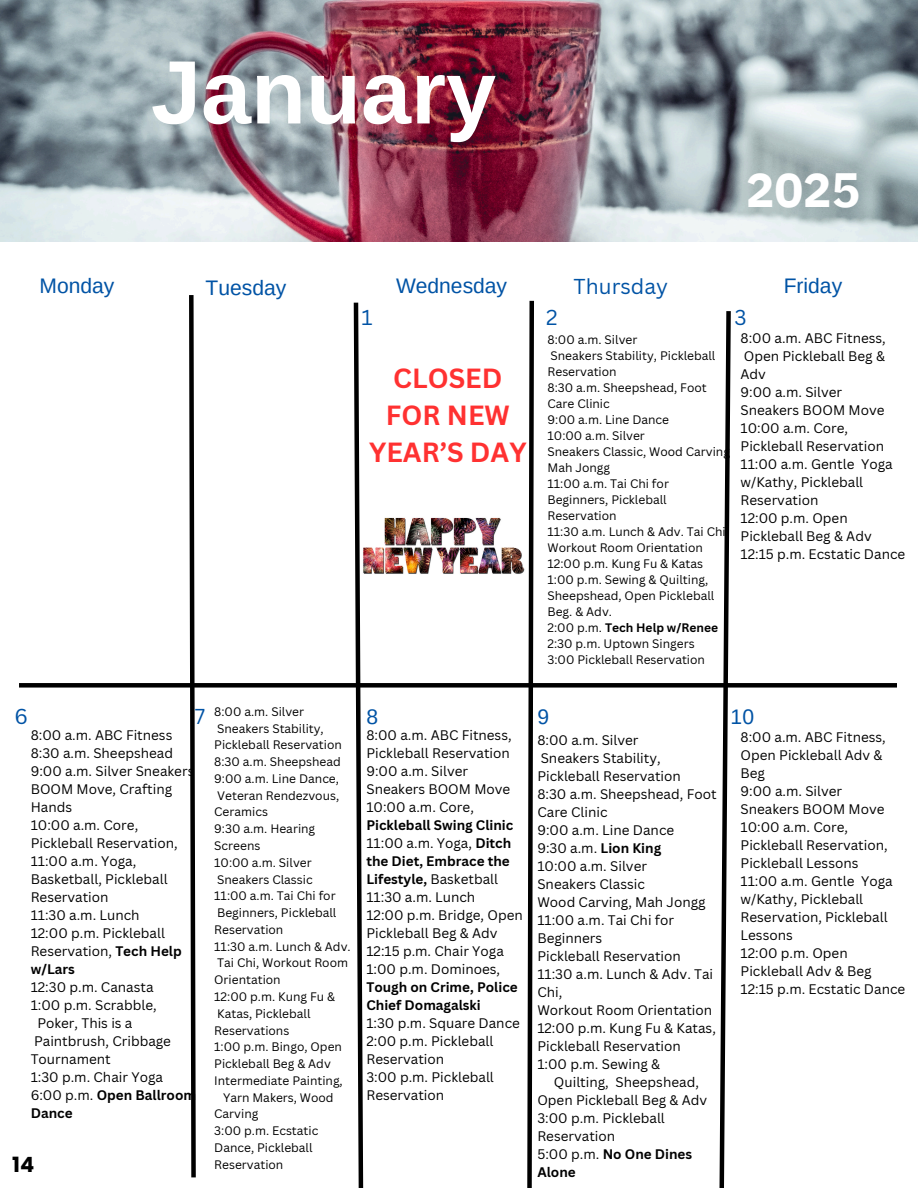
<style>
.page{position:relative;width:918px;height:1188px;background:#fff}
.page>*{position:absolute;margin:0;border:0;box-sizing:border-box;transform-origin:0 0}
.t1{font:700 90px "Arimo";color:#fff}
.t2{font:700 48px "IBM Plex Sans";color:#fff}
.t3{font:700 27px/37.2px "Canva Sans";color:#ff3131;text-align:center}
.t4{font:21px "Arimo";color:#0053a5}
.t5{font:21px "Canva Sans";color:#0053a5}
.t6{font:700 21px "Poppins";color:#000}
.t7{font:13.5px/18px "Canva Sans";color:#000}
.t8{font:700 13.5px "Canva Sans";color:#000}
.t9{font:12px/16.8px "Canva Sans";color:#000}
.t10{font:700 12px "Canva Sans";color:#000}
.s1{font-weight:400}
.s2{font-weight:700}
</style>
<div class="page">
<div style="left:19px;top:683px;width:878px;height:5px;background:#000"></div>
<svg style="left:187px;top:295px;width:11px;height:883px"></svg>
<svg style="left:351px;top:302px;width:14px;height:886px"></svg>
<svg style="left:525px;top:300px;width:11px;height:888px"></svg>
<svg style="left:717px;top:311px;width:16px;height:877px"></svg>
<img style="left:0;top:0;width:918px;height:242px">
<img style="left:361px;top:515px;width:166px;height:60px">
<p class="t1" style="left:151px;top:42px;width:347px">January</p>
<h1 class="t2" style="left:746px;top:158px;width:116px">2025</h1>
<h2 class="t4" style="left:40px;top:274px;width:76px">Monday</h2>
<h4 class="t4" style="left:206px;top:276px;width:82px">Tuesday</h4>
<h4 class="t4" style="left:396px;top:274px;width:113px">Wednesday</h4>
<h4 class="t5" style="left:574px;top:271px;width:96px">Thursday</h4>
<h4 class="t4" style="left:784px;top:274px;width:60px">Friday</h4>
<p class="t5" style="left:361px;top:302px;width:13px">1</p>
<p class="t5" style="left:546px;top:302px;width:13px">2</p>
<p class="t5" style="left:734px;top:302px;width:14px">3</p>
<p class="t3" style="left:369px;top:359px;width:159px">CLOSED<br>FOR NEW<br>YEAR’S DAY</p>
<p class="t9" style="left:548px;top:330px;width:91px">8:00 a.m. Silver</p>
<p class="t9" style="left:548px;top:347px;width:169px;line-height:16px">Sneakers Stability, Pickleball<br>Reservation</p>
<p class="t9" style="left:548px;top:379px;width:161px;line-height:16px">8:30 a.m. Sheepshead, Foot<br>Care Clinic</p>
<p class="t9" style="left:548px;top:410px;width:123px">9:00 a.m. Line Dance</p>
<p class="t9" style="left:548px;top:426px;width:99px">10:00 a.m. Silver</p>
<p class="t9" style="left:548px;top:443px;width:184px;line-height:16px">Sneakers Classic, Wood Carving<br>Mah Jongg</p>
<p class="t9" style="left:548px;top:475px;width:123px;line-height:16px">11:00 a.m. Tai Chi for<br>Beginners, Pickleball<br>Reservation</p>
<p class="t9" style="left:548px;top:523px;width:183px;line-height:16px">11:30 a.m. Lunch &amp; Adv. Tai Chi,<br>Workout Room Orientation</p>
<p class="t9" style="left:548px;top:554px;width:157px">12:00 p.m. Kung Fu &amp; Katas</p>
<p class="t9" style="left:548px;top:571px;width:168px;line-height:16px">1:00 p.m. Sewing &amp; Quilting,<br>Sheepshead, Open Pickleball<br>Beg. &amp; Adv.</p>
<p class="t10" style="left:548px;top:619px;width:172px"><span class="s1">2:00 p.m.</span> Tech Help w/Renee</p>
<p class="t9" style="left:548px;top:634px;width:149px">2:30 p.m. Uptown Singers</p>
<p class="t9" style="left:548px;top:650px;width:159px">3:00 Pickleball Reservation</p>
<p class="t7" style="left:741px;top:329px;width:166px">8:00 a.m. ABC Fitness,<br>Open Pickleball Beg &amp;<br>Adv<br>9:00 a.m. Silver<br>Sneakers BOOM Move<br>10:00 a.m. Core,<br>Pickleball Reservation<br>11:00 a.m. Gentle Yoga w/Kathy, Pickleball<br>Reservation<br>12:00 p.m. Open<br>Pickleball Beg &amp; Adv<br>12:15 p.m. Ecstatic Dance</p>
<p class="t9" style="left:214px;top:703px;width:91px">8:00 a.m. Silver</p>
<p class="t9" style="left:214px;top:720px;width:129px">Sneakers Stability,<br>Pickleball Reservation</p>
<p class="t9" style="left:214px;top:753px;width:128px">8:30 a.m. Sheepshead</p>
<p class="t9" style="left:214px;top:770px;width:126px">9:00 a.m. Line Dance,</p>
<p class="t9" style="left:217px;top:787px;width:123px">Veteran Rendezvous,</p>
<p class="t9" style="left:214px;top:803px;width:55px">Ceramics</p>
<p class="t9" style="left:214px;top:820px;width:103px">9:30 a.m. Hearing<br>Screens</p>
<p class="t9" style="left:214px;top:854px;width:99px">10:00 a.m. Silver</p>
<h3 class="t9" style="left:217px;top:871px;width:97px">Sneakers Classic</h3>
<p class="t9" style="left:214px;top:887px;width:123px">11:00 a.m. Tai Chi for</p>
<p class="t9" style="left:214px;top:904px;width:124px">Beginners, Pickleball<br>Reservation</p>
<p class="t9" style="left:214px;top:938px;width:138px">11:30 a.m. Lunch &amp; Adv.</p>
<p class="t9" style="left:214px;top:954px;width:135px">Tai Chi, Workout Room<br>Orientation</p>
<p class="t9" style="left:214px;top:988px;width:122px">12:00 p.m. Kung Fu &amp;</p>
<p class="t9" style="left:214px;top:1005px;width:98px">Katas, Pickleball<br>Reservations</p>
<p class="t9" style="left:214px;top:1038px;width:130px">1:00 p.m. Bingo, Open<br>Pickleball Beg &amp; Adv<br>Intermediate Painting,</p>
<p class="t9" style="left:214px;top:1089px;width:121px;text-indent:9px">Yarn Makers, Wood<br>Carving</p>
<p class="t9" style="left:214px;top:1122px;width:106px">3:00 p.m. Ecstatic<br>Dance, Pickleball<br>Reservation</p>
<h4 class="t5" style="left:14px;top:702px;width:15px">6</h4>
<p class="t5" style="left:195px;top:702px;width:12px">7</p>
<p class="t4" style="left:366px;top:705px;width:13px">8</p>
<p class="t4" style="left:537px;top:705px;width:13px">9</p>
<p class="t4" style="left:731px;top:705px;width:25px">10</p>
<p class="t7" style="left:366px;top:725px;width:158px">8:00 a.m. ABC Fitness,<br>Pickleball Reservation<br>9:00 a.m. Silver<br>Sneakers BOOM Move<br>10:00 a.m. Core,<br><span class="s2">Pickleball Swing Clinic<br></span>11:00 a.m. Yoga, <span class="s2">Ditch the Diet, Embrace the<br>Lifestyle,</span> Basketball<br>11:30 a.m. Lunch<br>12:00 p.m. Bridge, Open<br>Pickleball Beg &amp; Adv<br>12:15 p.m. Chair Yoga<br>1:00 p.m. Dominoes,<br><span class="s2">Tough on Crime, Police<br>Chief Domagalski<br></span>1:30 p.m. Square Dance<br>2:00 p.m. Pickleball<br>Reservation<br>3:00 p.m. Pickleball<br>Reservation</p>
<h5 class="t7" style="left:31px;top:725px;width:143px">8:00 a.m. ABC Fitness</h5>
<h5 class="t7" style="left:31px;top:743px;width:144px">8:30 a.m. Sheepshead</h5>
<h5 class="t7" style="left:31px;top:761px;width:165px">9:00 a.m. Silver Sneakers</h5>
<h5 class="t7" style="left:31px;top:779px;width:143px">BOOM Move, Crafting</h5>
<h5 class="t7" style="left:31px;top:797px;width:43px">Hands</h5>
<h5 class="t7" style="left:31px;top:815px;width:109px">10:00 a.m. Core,</h5>
<h5 class="t7" style="left:31px;top:833px;width:149px">Pickleball Reservation,</h5>
<h5 class="t7" style="left:31px;top:851px;width:107px">11:00 a.m. Yoga,</h5>
<h5 class="t7" style="left:31px;top:869px;width:138px">Basketball, Pickleball</h5>
<h5 class="t7" style="left:31px;top:887px;width:79px">Reservation</h5>
<h5 class="t7" style="left:31px;top:905px;width:110px">11:30 a.m. Lunch</h5>
<h5 class="t7" style="left:31px;top:923px;width:136px">12:00 p.m. Pickleball</h5>
<h5 class="t7" style="left:31px;top:941px;width:153px">Reservation, <span class="s2">Tech Help</span></h5>
<h5 class="t8" style="left:31px;top:959px;width:46px">w/Lars</h5>
<h5 class="t7" style="left:31px;top:977px;width:124px">12:30 p.m. Canasta</h5>
<h5 class="t7" style="left:31px;top:995px;width:127px">1:00 p.m. Scrabble,</h5>
<h5 class="t7" style="left:37px;top:1013px;width:97px">Poker, This is a</h5>
<h5 class="t7" style="left:34px;top:1031px;width:139px">Paintbrush, Cribbage</h5>
<h5 class="t7" style="left:31px;top:1049px;width:82px">Tournament</h5>
<h5 class="t7" style="left:31px;top:1067px;width:134px">1:30 p.m. Chair Yoga</h5>
<h5 class="t8" style="left:31px;top:1085px;width:167px"><span class="s1">6:00 p.m.</span> Open Ballroom</h5>
<h5 class="t8" style="left:31px;top:1103px;width:43px">Dance</h5>
<p class="t7" style="left:741px;top:728px;width:166px">8:00 a.m. ABC Fitness,<br>Open Pickleball Adv &amp;<br>Beg<br>9:00 a.m. Silver<br>Sneakers BOOM Move<br>10:00 a.m. Core,<br>Pickleball Reservation,<br>Pickleball Lessons<br>11:00 a.m. Gentle Yoga w/Kathy, Pickleball<br>Reservation, Pickleball<br>Lessons<br>12:00 p.m. Open<br>Pickleball Adv &amp; Beg<br>12:15 p.m. Ecstatic Dance</p>
<p class="t7" style="left:537px;top:731px;width:103px">8:00 a.m. Silver</p>
<p class="t7" style="left:541px;top:749px;width:121px">Sneakers Stability,</p>
<p class="t7" style="left:537px;top:767px;width:145px">Pickleball Reservation</p>
<p class="t7" style="left:537px;top:785px;width:181px">8:30 a.m. Sheepshead, Foot</p>
<p class="t7" style="left:537px;top:803px;width:72px">Care Clinic</p>
<p class="t7" style="left:537px;top:821px;width:138px">9:00 a.m. Line Dance</p>
<p class="t7" style="left:537px;top:839px;width:125px">9:30 a.m. <span class="s2">Lion King</span></p>
<p class="t7" style="left:537px;top:857px;width:111px">10:00 a.m. Silver</p>
<p class="t7" style="left:537px;top:875px;width:109px">Sneakers Classic</p>
<p class="t7" style="left:537px;top:893px;width:170px">Wood Carving, Mah Jongg</p>
<p class="t7" style="left:537px;top:911px;width:138px">11:00 a.m. Tai Chi for</p>
<p class="t7" style="left:537px;top:929px;width:66px">Beginners</p>
<p class="t7" style="left:537px;top:947px;width:145px">Pickleball Reservation</p>
<p class="t7" style="left:537px;top:965px;width:177px">11:30 a.m. Lunch &amp; Adv. Tai</p>
<p class="t7" style="left:537px;top:983px;width:27px">Chi,</p>
<p class="t7" style="left:537px;top:1001px;width:176px">Workout Room Orientation</p>
<p class="t7" style="left:537px;top:1019px;width:180px">12:00 p.m. Kung Fu &amp; Katas,</p>
<p class="t7" style="left:537px;top:1037px;width:145px">Pickleball Reservation</p>
<p class="t7" style="left:537px;top:1055px;width:124px">1:00 p.m. Sewing &amp;</p>
<p class="t7" style="left:554px;top:1073px;width:146px">Quilting, Sheepshead,</p>
<p class="t7" style="left:537px;top:1091px;width:171px">Open Pickleball Beg &amp; Adv</p>
<p class="t7" style="left:537px;top:1109px;width:129px">3:00 p.m. Pickleball</p>
<p class="t7" style="left:537px;top:1127px;width:79px">Reservation</p>
<p class="t8" style="left:537px;top:1145px;width:156px"><span class="s1">5:00 p.m.</span> No One Dines</p>
<p class="t8" style="left:537px;top:1163px;width:40px">Alone</p>
<p class="t6" style="left:12px;top:1150px;width:24px">14</p>
</div>
